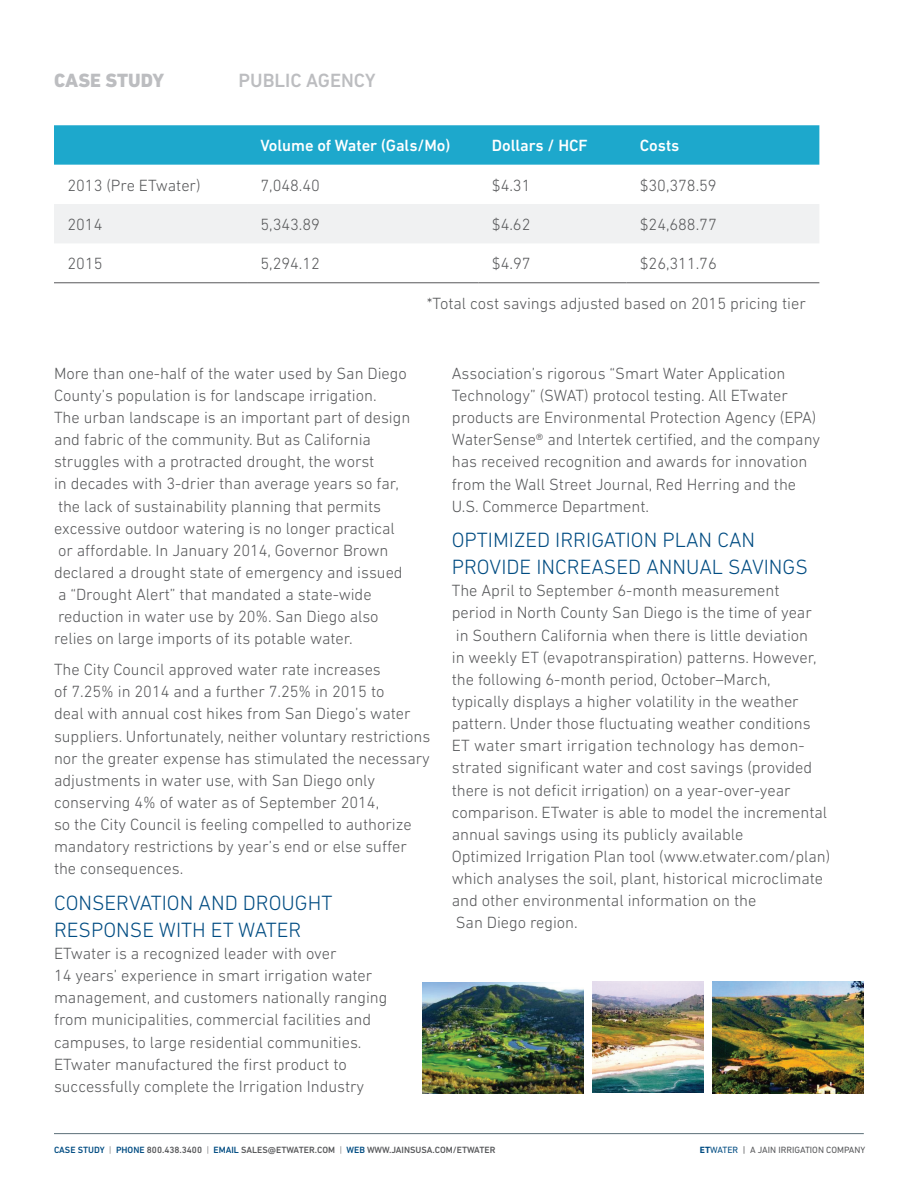
<style>
.page{position:relative;width:918px;height:1188px;background:#fff}
.page>*{position:absolute;margin:0;border:0;box-sizing:border-box;transform-origin:0 0}
.t1{font:300 21px/27px "DIN Next LT Pro";color:#004c82}
.t2{font:500 19.5px "DIN Next LT Pro";color:#bcbdc0}
.t3{font:800 19.5px "DIN Next LT Pro";color:#bcbdc0}
.t4{font:300 16.5px/22.2px "DIN Next LT Pro";letter-spacing:-.005em;color:#57585a}
.t5{font:500 16.5px "DIN Next LT Pro";letter-spacing:-.005em;color:#fff}
.t6{font:500 9.15px "DIN Next LT Pro";color:#57585a}
.t7{font:9.15px "DIN Next LT Pro";color:#57585a}
.s1{color:#004c82}
.s2{font-weight:300}
.s3{font-weight:700;color:#004c82}
</style>
<div class="page">
<hr style="left:54px;top:1133px;width:810px;height:1px;background:#5c6f78">
<div style="left:54px;top:125px;width:765px;height:40px;background:#1da8cc"></div>
<div style="left:54px;top:204px;width:765px;height:39px;background:#f0f1f2"></div>
<hr style="left:54px;top:283px;width:193px;height:1px;background:#57585a">
<hr style="left:247px;top:283px;width:231px;height:1px;background:#57585a">
<hr style="left:478px;top:283px;width:148px;height:1px;background:#57585a">
<hr style="left:626px;top:283px;width:193px;height:1px;background:#57585a">
<img style="left:422px;top:983px;width:162px;height:111px">
<img style="left:592px;top:982px;width:112px;height:111px">
<img style="left:712px;top:982px;width:152px;height:112px">
<p class="t3" style="left:54px;top:69px;width:112px">CASE STUDY</p>
<p class="t2" style="left:239px;top:69px;width:139px">PUBLIC AGENCY</p>
<p class="t5" style="left:261px;top:136px;width:191px">Volume of Water (Gals/Mo)</p>
<p class="t5" style="left:492px;top:136px;width:97px">Dollars / HCF</p>
<p class="t5" style="left:640px;top:136px;width:41px">Costs</p>
<p class="t4" style="left:68px;top:174px;width:135px">2013 (Pre ETwater)</p>
<p class="t4" style="left:261px;top:174px;width:61px">7,048.40</p>
<p class="t4" style="left:492px;top:174px;width:40px">$4.31</p>
<p class="t4" style="left:640px;top:174px;width:78px">$30,378.59</p>
<p class="t4" style="left:68px;top:213px;width:36px">2014</p>
<p class="t4" style="left:261px;top:213px;width:61px">5,343.89</p>
<p class="t4" style="left:492px;top:213px;width:40px">$4.62</p>
<p class="t4" style="left:640px;top:213px;width:78px">$24,688.77</p>
<p class="t4" style="left:68px;top:252px;width:36px">2015</p>
<p class="t4" style="left:261px;top:252px;width:61px">5,294.12</p>
<p class="t4" style="left:492px;top:252px;width:40px">$4.97</p>
<p class="t4" style="left:640px;top:252px;width:78px">$26,311.76</p>
<p class="t4" style="left:427px;top:292px;width:381px">*Total cost savings adjusted based on 2015 pricing tier</p>
<p class="t4" style="left:54px;top:362px;width:358px">More than one-half of the water used by San Diego County’s population is for landscape irrigation.<br>The urban landscape is an important part of design and fabric of the community. But as California struggles with a protracted drought, the worst<br>in decades with 3-drier than average years so far, the lack of sustainability planning that permits excessive outdoor watering is no longer practical or affordable. In January 2014, Governor Brown declared a drought state of emergency and issued a “Drought Alert” that mandated a state-wide reduction in water use by 20%. San Diego also relies on large imports of its potable water.</p>
<p class="t4" style="left:54px;top:658px;width:378px">The City Council approved water rate increases<br>of 7.25% in 2014 and a further 7.25% in 2015 to<br>deal with annual cost hikes from San Diego’s water suppliers. Unfortunately, neither voluntary restrictions nor the greater expense has stimulated the necessary adjustments in water use, with San Diego only conserving 4% of water as of September 2014,<br>so the City Council is feeling compelled to authorize mandatory restrictions by year’s end or else suffer the consequences.</p>
<p class="t1" style="left:54px;top:889px;width:280px">CONSERVATION AND DROUGHT<br>RESPONSE WITH ET WATER</p>
<p class="t4" style="left:54px;top:942px;width:335px">ETwater is a recognized leader with over<br>14 years’ experience in smart irrigation water management, and customers nationally ranging from municipalities, commercial facilities and campuses, to large residential communities.<br>ETwater manufactured the first product to successfully complete the Irrigation Industry</p>
<p class="t4" style="left:452px;top:362px;width:370px">Association’s rigorous “Smart Water Application Technology” (SWAT) protocol testing. All ETwater products are Environmental Protection Agency (EPA)<br>WaterSense® and lntertek certified, and the company has received recognition and awards for innovation from the Wall Street Journal, Red Herring and the U.S. Commerce Department.</p>
<p class="t1" style="left:452px;top:526px;width:358px">OPTIMIZED IRRIGATION PLAN CAN<br>PROVIDE INCREASED ANNUAL SAVINGS</p>
<p class="t4" style="left:452px;top:579px;width:380px">The April to September 6-month measurement<br>period in North County San Diego is the time of year<br>in Southern California when there is little deviation<br>in weekly ET (evapotranspiration) patterns. However, the following 6-month period, October–March, typically displays a higher volatility in the weather pattern. Under those fluctuating weather conditions ET water smart irrigation technology has demon&shy;strated significant water and cost savings (provided there is not deficit irrigation) on a year-over-year comparison. ETwater is able to model the incremental annual savings using its publicly available<br>Optimized Irrigation Plan tool (www.etwater.com/plan) which analyses the soil, plant, historical microclimate and other environmental information on the<br>San Diego region.</p>
<p class="t6" style="left:54px;top:1145px;width:443px"><span class="s1">CASE STUDY</span> <span class="s2">|</span> <span class="s1">PHONE</span> 800.438.3400 <span class="s2">|</span> <span class="s1">EMAIL</span> SALES@ETWATER.COM <span class="s2">|</span> <span class="s1">WEB</span> WWW.JAINSUSA.COM/ETWATER</p>
<p class="t7" style="left:700px;top:1145px;width:167px"><span class="s3">ET</span><span class="s1">WATER</span> | A JAIN IRRIGATION COMPANY</p>
</div>
